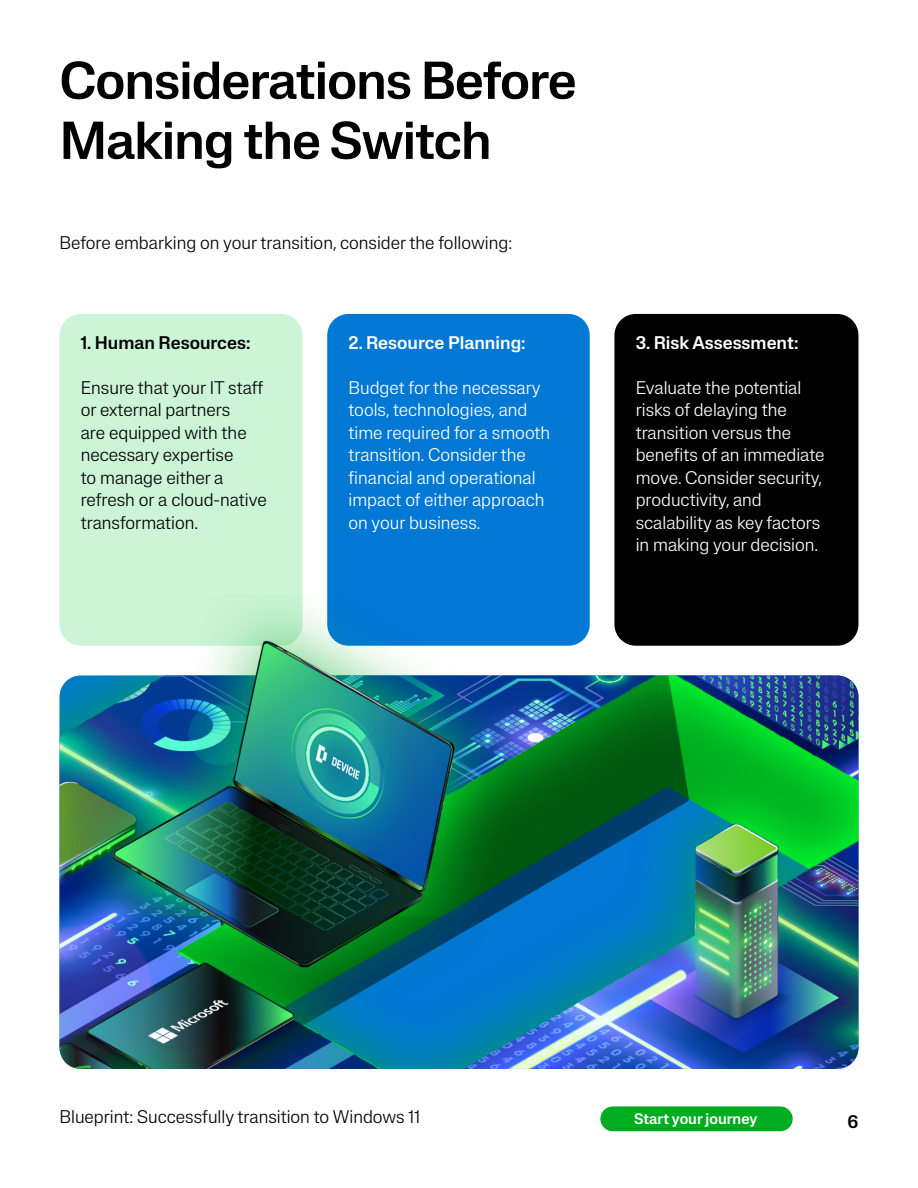
<style>
.page{position:relative;width:918px;height:1188px;background:#fff}
.page>*{position:absolute;margin:0;border:0;box-sizing:border-box;transform-origin:0 0}
.t1{font:500 52.5px/60px "Lateral Standard";letter-spacing:-.02em;color:#000}
.t2{font:300 18px/22.5px "Lateral Standard";color:#fff}
.t3{font:300 18px/22.5px "Lateral Standard";color:#000}
.t4{font:500 18px "Lateral Standard";color:#fff}
.t5{font:500 18px "Lateral Standard";color:#000}
.t6{font:500 15px "Lateral Standard";color:#fff}
</style>
<div class="page">
<img style="left:60px;top:915px;width:798px;height:154px">
<div style="left:60px;top:314px;width:242px;height:332px;background:#ccf4d7;border-radius:21px"></div>
<div style="left:327px;top:314px;width:263px;height:332px;background:#0078d4;border-radius:21px"></div>
<div style="left:614px;top:314px;width:244px;height:332px;background:#000;border-radius:21px"></div>
<img style="left:60px;top:594px;width:798px;height:321px">
<div style="left:600px;top:1106px;width:193px;height:25px;background:#00ac20;border-radius:12px"></div>
<p class="t1" style="left:60px;top:50px;width:519px">Considerations Before<br>Making the Switch</p>
<p class="t3" style="left:60px;top:231px;width:454px">Before embarking on your transition, consider the following:</p>
<p class="t5" style="left:81px;top:332px;width:171px">1. Human Resources:</p>
<p class="t3" style="left:81px;top:376px;width:187px">Ensure that your IT staff or external partners<br>are equipped with the necessary expertise<br>to manage either a refresh or a cloud-native transformation.</p>
<p class="t4" style="left:349px;top:332px;width:179px">2. Resource Planning:</p>
<p class="t2" style="left:349px;top:376px;width:203px">Budget for the necessary tools, technologies, and time required for a smooth transition. Consider the financial and operational impact of either approach on your business.</p>
<p class="t4" style="left:636px;top:332px;width:164px">3. Risk Assessment:</p>
<p class="t2" style="left:636px;top:376px;width:190px">Evaluate the potential risks of delaying the transition versus the benefits of an immediate move. Consider security, productivity, and scalability as key factors in making your decision.</p>
<p class="t3" style="left:60px;top:1105px;width:362px">Blueprint: Successfully transition to Windows 11</p>
<p class="t6" style="left:634px;top:1110px;width:125px">Start your journey</p>
<p class="t5" style="left:847px;top:1112px;width:13px">6</p>
</div>
